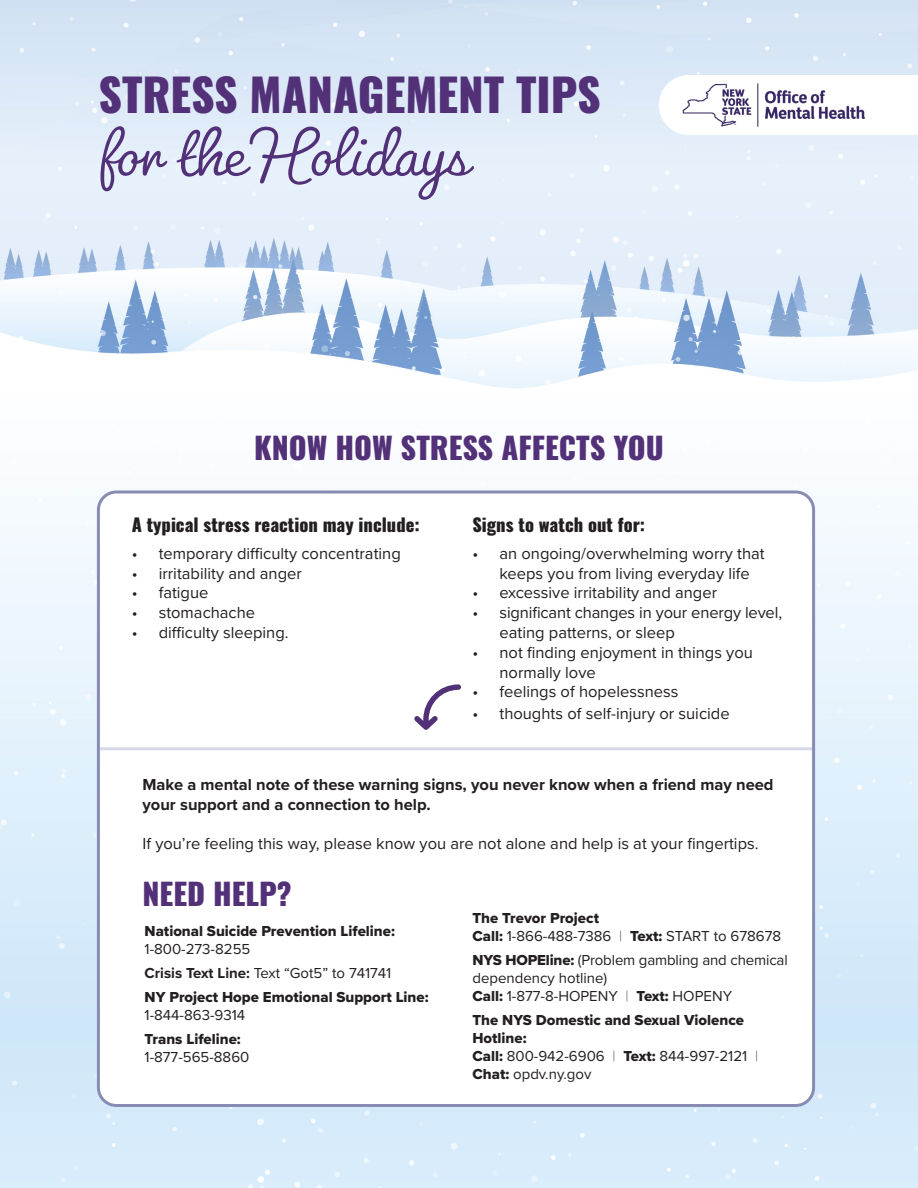
<style>
.page{position:relative;width:918px;height:1188px;background:#fff}
.page>*{position:absolute;margin:0;border:0;box-sizing:border-box;transform-origin:0 0}
.t1{font:300 75px "Pacifico";color:#523178}
.t2{font:800 45px "Oswald";color:#523178}
.t3{font:800 30px "Oswald";color:#523178}
.t4{font:800 18px "Oswald";color:#231f20}
.t5{font:16.5px/19.8px "Proxima Nova";color:#231f20}
.t6{font:700 16.5px/19.8px "Proxima Nova";color:#231f20}
.t7{font:15px/18px "Proxima Nova Extrabld";color:#231f20}
.t8{font:15px/18px "Proxima Nova";color:#231f20}
.s1{font-family:"Proxima Nova"}
.s2{font-weight:700}
.s3{font-family:"Proxima Nova Extrabld"}
.s4{font-family:"Proxima Nova T";font-weight:100}
</style>
<div class="page">
<img style="left:0;top:0;width:918px;height:1028px">
<div style="left:659px;top:75px;width:60px;height:60px;background:#fff;border-radius:50%"></div>
<svg style="left:681px;top:75px;width:237px;height:60px"></svg>
<img style="left:683px;top:82px;width:181px;height:46px">
<div style="left:98px;top:492px;width:716px;height:614px;background:#fff;border-radius:18px"></div>
<div style="left:97px;top:490px;width:718px;height:617px;border:3px solid #878cb4;border-radius:18px"></div>
<hr style="left:100px;top:747px;width:715px;height:3px;background:#878cb4">
<svg style="left:414px;top:684px;width:47px;height:46px"></svg>
<h1 class="t2" style="left:98px;top:71px;width:504px">STRESS MANAGEMENT TIPS</h1>
<h1 class="t1" style="left:98px;top:106px;width:371px">for the Holidays</h1>
<h2 class="t3" style="left:254px;top:432px;width:411px">KNOW HOW STRESS AFFECTS YOU</h2>
<p class="t4" style="left:132px;top:515px;width:290px">A typical stress reaction may include:</p>
<p class="t5" style="left:132px;top:543px;width:271px">• temporary difficulty concentrating</p>
<p class="t5" style="left:132px;top:562px;width:172px">• irritability and anger</p>
<p class="t5" style="left:132px;top:582px;width:78px">• fatigue</p>
<p class="t5" style="left:132px;top:602px;width:125px">• stomachache</p>
<p class="t5" style="left:132px;top:622px;width:158px">• difficulty sleeping.</p>
<p class="t4" style="left:472px;top:515px;width:174px">Signs to watch out for:</p>
<p class="t5" style="left:500px;top:543px;width:267px;text-indent:-27px">• an ongoing/overwhelming worry that keeps you from living everyday life</p>
<p class="t5" style="left:472px;top:582px;width:246px">• excessive irritability and anger</p>
<p class="t5" style="left:500px;top:602px;width:284px;text-indent:-27px">• significant changes in your energy level, eating patterns, or sleep</p>
<p class="t5" style="left:500px;top:642px;width:255px;text-indent:-27px">• not finding enjoyment in things you normally love</p>
<p class="t5" style="left:472px;top:681px;width:207px">• feelings of hopelessness</p>
<p class="t5" style="left:472px;top:703px;width:259px">• thoughts of self-injury or suicide</p>
<p class="t6" style="left:143px;top:774px;width:633px">Make a mental note of these warning signs, you never know when a friend may need your support and a connection to help.</p>
<p class="t5" style="left:143px;top:833px;width:618px">If you’re feeling this way, please know you are not alone and help is at your fingertips.</p>
<h2 class="t3" style="left:143px;top:879px;width:151px">NEED HELP?</h2>
<p class="t7" style="left:145px;top:922px;width:252px">National Suicide Prevention Lifeline:<br><span class="s1">1-800-273-8255</span></p>
<p class="t8" style="left:145px;top:963px;width:248px"><span class="s2">Crisis Text Line:</span> Text “Got5” to 741741</p>
<p class="t7" style="left:145px;top:988px;width:286px">NY Project Hope Emotional Support Line:<br><span class="s1">1-844-863-9314</span></p>
<p class="t7" style="left:145px;top:1030px;width:106px">Trans Lifeline:<br><span class="s1">1-877-565-8860</span></p>
<p class="t8" style="left:472px;top:908px;width:310px"><span class="s3">The Trevor Project<br>Call:</span> 1-866-488-7386 <span class="s4">|</span> <span class="s3">Text:</span> START to 678678</p>
<p class="t8" style="left:472px;top:950px;width:317px"><span class="s3">NYS HOPEline:</span> (Problem gambling and chemical dependency hotline)<br><span class="s3">Call:</span> 1-877-8-HOPENY <span class="s4">|</span> <span class="s3">Text:</span> HOPENY</p>
<p class="t7" style="left:472px;top:1011px;width:287px">The NYS Domestic and Sexual Violence<br>Hotline:<br>Call: <span class="s1">800-942-6906</span> <span class="s4">|</span> Text: <span class="s1">844-997-2121</span> <span class="s4">|<br></span>Chat: <span class="s1">opdv.ny.gov</span></p>
</div>
